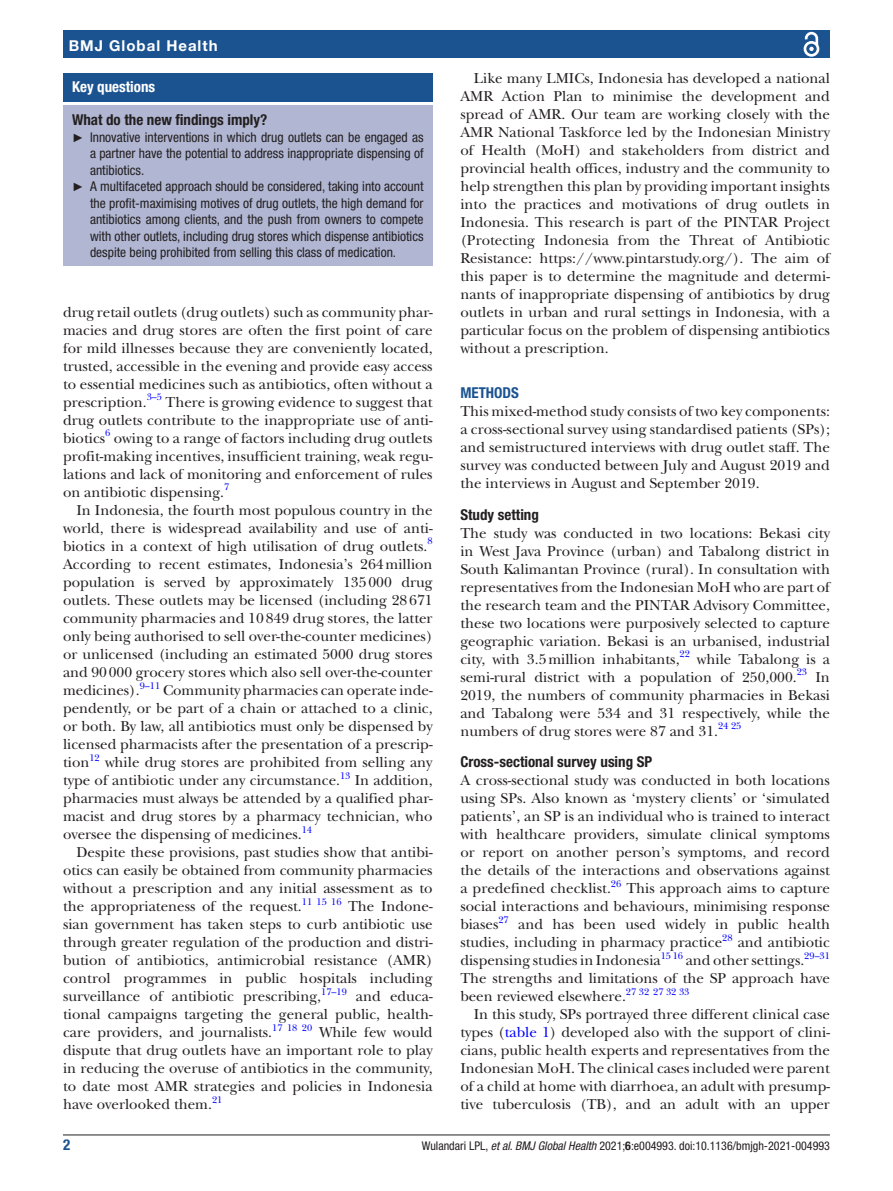
<style>
.page{position:relative;width:893px;height:1191px;background:#fff}
.page>*{position:absolute;margin:0;border:0;box-sizing:border-box;transform-origin:0 0}
.t1{font:15px/18px "New Baskerville";color:#231f20;text-align:justify}
.t2{font:700 condensed 15px "Helvetica Neue LT Std";color:#231f20}
.t3{font:700 15px "Helvetica Neue LT Std";letter-spacing:.065em;color:#fff}
.t4{font:700 condensed 15px "Helvetica Neue LT Std";color:#fff}
.t5{font:700 condensed 15px "Helvetica Neue LT Std";color:#1b5391}
.t6{font:condensed 13.5px "Helvetica Neue LT Std";color:#231f20}
.t7{font:condensed 12px "Helvetica Neue LT Std";color:#231f20}
.t8{font:9.9px "New Baskerville";color:#00f}
.s1{font-family:"Arial";font-stretch:normal;font-size:12px}
.s2{color:#00f}
.s3{font-style:italic}
.s4{font-weight:700}
</style>
<div class="page">
<hr style="left:63px;top:1134px;width:767px;height:1px;background:#231f20">
<div style="left:63px;top:31px;width:767px;height:27px;background:#1b5391"></div>
<svg style="left:803px;top:31px;width:17px;height:26px"></svg>
<div style="left:63px;top:73px;width:370px;height:28px;background:#1b5391"></div>
<div style="left:63px;top:106px;width:370px;height:160px;background:#b1b7d3"></div>
<p class="t3" style="left:69px;top:36px;width:150px">BMJ Global Health</p>
<p class="t4" style="left:72px;top:78px;width:85px">Key questions</p>
<p class="t2" style="left:72px;top:111px;width:197px">What do the new findings imply?</p>
<p class="t6" style="left:72px;top:129px;width:353px"><span class="s1">►</span> Innovative interventions in which drug outlets can be engaged as</p>
<p class="t6" style="left:90px;top:146px;width:335px">a partner have the potential to address inappropriate dispensing of</p>
<p class="t6" style="left:90px;top:162px;width:56px">antibiotics.</p>
<p class="t6" style="left:72px;top:179px;width:353px"><span class="s1">►</span> A multifaceted approach should be considered, taking into account</p>
<p class="t6" style="left:90px;top:195px;width:335px">the profit-maximising motives of drug outlets, the high demand for</p>
<p class="t6" style="left:90px;top:212px;width:335px">antibiotics among clients, and the push from owners to compete</p>
<p class="t6" style="left:90px;top:228px;width:335px">with other outlets, including drug stores which dispense antibiotics</p>
<p class="t6" style="left:90px;top:245px;width:308px">despite being prohibited from selling this class of medication.</p>
<p class="t1" style="left:63px;top:303px;width:371px">drug retail outlets (drug outlets) such as community phar&shy;macies and drug stores are often the first point of care for mild illnesses because they are conveniently located, trusted, accessible in the evening and provide easy access to essential medicines such as antibiotics, often without a prescription.</p>
<p class="t8" style="left:147px;top:391px;width:17px">3–5</p>
<p class="t1" style="left:63px;top:393px;width:371px;text-indent:102px">There is growing evidence to suggest that drug outlets contribute to the inappropriate use of anti&shy;biotics</p>
<p class="t8" style="left:105px;top:427px;width:7px">6</p>
<p class="t1" style="left:63px;top:429px;width:371px;text-indent:51px">owing to a range of factors including drug outlets profit-making incentives, insufficient training, weak regu&shy;lations and lack of monitoring and enforcement of rules on antibiotic dispensing.</p>
<p class="t8" style="left:224px;top:481px;width:7px">7</p>
<p class="t1" style="left:63px;top:501px;width:371px;text-indent:14px">In Indonesia, the fourth most populous country in the world, there is widespread availability and use of anti&shy;biotics in a context of high utilisation of drug outlets.</p>
<p class="t8" style="left:427px;top:535px;width:7px">8</p>
<p class="t1" style="left:63px;top:555px;width:371px">According to recent estimates, Indonesia’s 264million population is served by approximately 135000 drug outlets. These outlets may be licensed (including 28671 community pharmacies and 10849 drug stores, the latter only being authorised to sell over-the-counter medicines) or unlicensed (including an estimated 5000 drug stores and 90000 grocery stores which also sell over-the-counter medicines).</p>
<p class="t8" style="left:140px;top:679px;width:22px">9–11</p>
<p class="t1" style="left:63px;top:681px;width:371px;text-indent:100px">Community pharmacies can operate inde&shy;pendently, or be part of a chain or attached to a clinic, or both. By law, all antibiotics must only be dispensed by licensed pharmacists after the presentation of a prescrip&shy;tion</p>
<p class="t8" style="left:89px;top:751px;width:12px">12</p>
<p class="t1" style="left:63px;top:753px;width:371px;text-indent:42px">while drug stores are prohibited from selling any type of antibiotic under any circumstance.</p>
<p class="t8" style="left:340px;top:769px;width:12px">13</p>
<p class="t1" style="left:63px;top:771px;width:371px;text-indent:292px">In addition, pharmacies must always be attended by a qualified phar&shy;macist and drug stores by a pharmacy technician, who oversee the dispensing of medicines.<sup>14</sup></p>
<p class="t1" style="left:63px;top:843px;width:371px;text-indent:14px">Despite these provisions, past studies show that antibi&shy;otics can easily be obtained from community pharmacies without a prescription and any initial assessment as to the appropriateness of the request.</p>
<p class="t8" style="left:302px;top:895px;width:41px">11 15 16</p>
<p class="t1" style="left:63px;top:897px;width:371px;text-indent:285px">The Indone&shy;sian government has taken steps to curb antibiotic use through greater regulation of the production and distri&shy;bution of antibiotics, antimicrobial resistance (AMR) control programmes in public hospitals including surveillance of antibiotic prescribing,</p>
<p class="t8" style="left:321px;top:985px;width:27px">17–19</p>
<p class="t1" style="left:63px;top:987px;width:371px;text-indent:293px">and educa&shy;tional campaigns targeting the general public, health&shy;care providers, and journalists.</p>
<p class="t8" style="left:272px;top:1021px;width:42px">17 18 20</p>
<p class="t1" style="left:63px;top:1023px;width:371px;text-indent:256px">While few would dispute that drug outlets have an important role to play in reducing the overuse of antibiotics in the community, to date most AMR strategies and policies in Indonesia have overlooked them.</p>
<p class="t8" style="left:212px;top:1093px;width:12px">21</p>
<p class="t1" style="left:460px;top:69px;width:371px;text-indent:14px">Like many LMICs, Indonesia has developed a national AMR Action Plan to minimise the development and spread of AMR. Our team are working closely with the AMR National Taskforce led by the Indonesian Ministry of Health (MoH) and stakeholders from district and provincial health offices, industry and the community to help strengthen this plan by providing important insights into the practices and motivations of drug outlets in Indonesia. This research is part of the PINTAR Project (Protecting Indonesia from the Threat of Antibiotic Resistance: https://www.pintarstudy.org/). The aim of this paper is to determine the magnitude and determi&shy;nants of inappropriate dispensing of antibiotics by drug outlets in urban and rural settings in Indonesia, with a particular focus on the problem of dispensing antibiotics without a prescription.</p>
<p class="t5" style="left:460px;top:384px;width:60px">METHODS</p>
<p class="t1" style="left:460px;top:402px;width:371px">This mixed-method study consists of two key components: a cross-sectional survey using standardised patients (SPs); and semistructured interviews with drug outlet staff. The survey was conducted between July and August 2019 and the interviews in August and September 2019.</p>
<p class="t2" style="left:460px;top:505px;width:80px">Study setting</p>
<p class="t1" style="left:460px;top:524px;width:371px">The study was conducted in two locations: Bekasi city in West Java Province (urban) and Tabalong district in South Kalimantan Province (rural). In consultation with representatives from the Indonesian MoH who are part of the research team and the PINTAR Advisory Committee, these two locations were purposively selected to capture geographic variation. Bekasi is an urbanised, industrial city, with 3.5million inhabitants,</p>
<p class="t8" style="left:680px;top:648px;width:12px">22</p>
<p class="t1" style="left:460px;top:650px;width:371px;text-indent:237px">while Tabalong is a semi-rural district with a population of 250,000.</p>
<p class="t8" style="left:797px;top:666px;width:12px">23</p>
<p class="t1" style="left:460px;top:668px;width:371px;text-indent:355px">In 2019, the numbers of community pharmacies in Bekasi and Tabalong were 534 and 31 respectively, while the numbers of drug stores were 87 and 31.</p>
<p class="t8" style="left:718px;top:720px;width:25px">24 25</p>
<p class="t2" style="left:460px;top:753px;width:194px">Cross-sectional survey using SP</p>
<p class="t1" style="left:460px;top:771px;width:371px">A cross-sectional study was conducted in both locations using SPs. Also known as ‘mystery clients’ or ‘simulated patients’, an SP is an individual who is trained to interact with healthcare providers, simulate clinical symptoms or report on another person’s symptoms, and record the details of the interactions and observations against a predefined checklist.<sup>26</sup> This approach aims to capture social interactions and behaviours, minimising response biases</p>
<p class="t8" style="left:498px;top:913px;width:12px">27</p>
<p class="t1" style="left:460px;top:915px;width:371px;text-indent:58px">and has been used widely in public health studies, including in pharmacy practice</p>
<p class="t8" style="left:722px;top:931px;width:12px">28</p>
<p class="t1" style="left:738px;top:933px;width:94px">and antibiotic</p>
<p class="t1" style="left:460px;top:951px;width:202px">dispensing studies in Indonesia</p>
<p class="t8" style="left:661px;top:949px;width:24px">15 16</p>
<p class="t1" style="left:686px;top:951px;width:120px">and other settings.</p>
<p class="t8" style="left:804px;top:949px;width:27px">29–31</p>
<p class="t1" style="left:460px;top:969px;width:371px">The strengths and limitations of the SP approach have been reviewed elsewhere.</p>
<p class="t8" style="left:626px;top:985px;width:65px">27 32 27 32 33</p>
<p class="t1" style="left:460px;top:1005px;width:371px;text-indent:14px">In this study, SPs portrayed three different clinical case types (<span class="s2">table 1</span>) developed also with the support of clini&shy;cians, public health experts and representatives from the Indonesian MoH. The clinical cases included were parent of a child at home with diarrhoea, an adult with presump&shy;tive tuberculosis (TB), and an adult with an upper</p>
<p class="t5" style="left:63px;top:1135px;width:9px">2</p>
<p class="t7" style="left:422px;top:1138px;width:410px">Wulandari LPL, <span class="s3">et al</span>. <span class="s3">BMJ Global Health</span> 2021;<span class="s4">6</span>:e004993. doi:10.1136/bmjgh-2021-004993</p>
</div>
